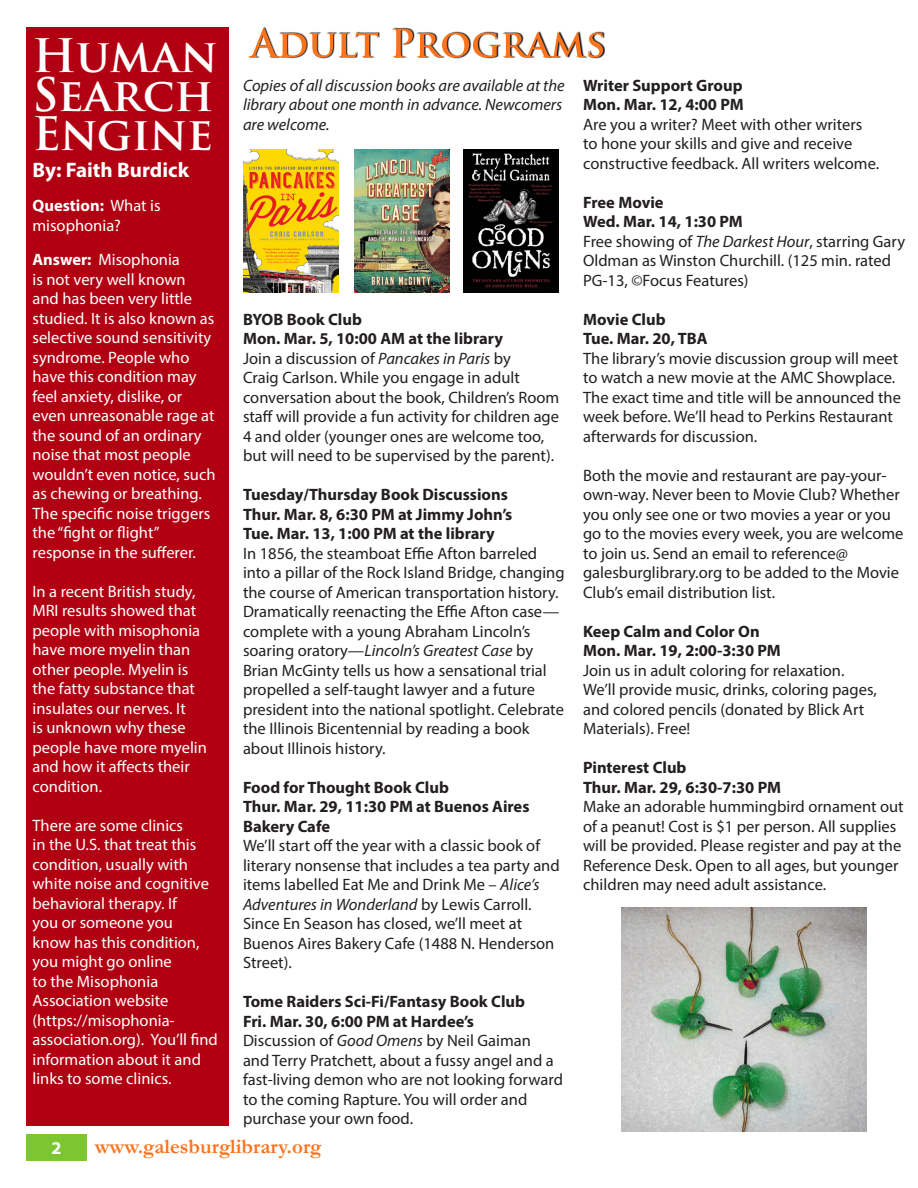
<style>
.page{position:relative;width:918px;height:1188px;background:#fff}
.page>*{position:absolute;margin:0;border:0;box-sizing:border-box;transform-origin:0 0}
.Head_2_reverse{font:700 45px/39px "Trajan Pro";letter-spacing:-.01em;color:#fff;text-align:justify}
.t1{font:700 21px "Garamond";color:#fb731c}
.Body{font:700 21px "Myriad Pro";color:#fff}
.t2{font:700 18px "Myriad Pro";color:#fff}
.Body-2{font:16.5px/19.5px "Myriad Pro";color:#231f20}
.Body-3{font:16.5px/19.5px "Myriad Pro";color:#fff}
.Body-4{font:700 16.5px/19.5px "Myriad Pro";color:#231f20}
.Body-5{font:italic 16.5px/19.5px "Myriad Pro";color:#231f20}
.s1{font-weight:700}
.s2{font-style:italic}
</style>
<div class="page">
<div style="left:26px;top:1134px;width:61px;height:27px;background:#7cc731"></div>
<div style="left:26px;top:27px;width:203px;height:1099px;background:#b10011"></div>
<svg style="left:249px;top:27px;width:356px;height:31px"></svg>
<svg style="left:249px;top:28px;width:354px;height:29px"></svg>
<img style="left:243px;top:149px;width:95px;height:143px">
<img style="left:354px;top:149px;width:95px;height:143px">
<img style="left:464px;top:149px;width:95px;height:143px">
<img style="left:622px;top:907px;width:244px;height:225px">
<p class="Head_2_reverse" style="left:33px;top:36px;width:187px">Human Search Engine</p>
<p class="Body" style="left:33px;top:156px;width:158px">By: Faith Burdick</p>
<p class="Body-3" style="left:33px;top:195px;width:130px"><span class="s1">Question:</span> What is misophonia?</p>
<p class="Body-3" style="left:33px;top:249px;width:185px"><span class="s1">Answer:</span> Misophonia<br>is not very well known and has been very little studied. It is also known as selective sound sensitivity syndrome. People who have this condition may feel anxiety, dislike, or even unreasonable rage at the sound of an ordinary noise that most people wouldn’t even notice, such as chewing or breathing.<br>The specific noise triggers the “fight or flight” response in the sufferer.</p>
<p class="Body-3" style="left:33px;top:581px;width:176px">In a recent British study,<br>MRI results showed that people with misophonia have more myelin than other people. Myelin is the fatty substance that insulates our nerves. It<br>is unknown why these people have more myelin and how it affects their condition.</p>
<p class="Body-3" style="left:33px;top:815px;width:187px">There are some clinics<br>in the U.S. that treat this condition, usually with white noise and cognitive behavioral therapy. If<br>you or someone you<br>know has this condition, you might go online<br>to the Misophonia<br>Association website (https://misophonia&shy;association.org). You’ll find information about it and links to some clinics.</p>
<p class="Body-5" style="left:243px;top:75px;width:323px">Copies of all discussion books are available at the library about one month in advance. Newcomers are welcome.</p>
<p class="Body-4" style="left:243px;top:309px;width:120px">BYOB Book Club</p>
<p class="Body-4" style="left:243px;top:328px;width:262px">Mon. Mar. 5, 10:00 AM at the library</p>
<p class="Body-2" style="left:243px;top:348px;width:318px">Join a discussion of <span class="s2">Pancakes in Paris</span> by<br>Craig Carlson. While you engage in adult conversation about the book, Children’s Room staff will provide a fun activity for children age 4 and older (younger ones are welcome too, but will need to be supervised by the parent).</p>
<p class="Body-4" style="left:243px;top:484px;width:266px">Tuesday/Thursday Book Discussions</p>
<p class="Body-4" style="left:243px;top:504px;width:271px">Thur. Mar. 8, 6:30 PM at Jimmy John’s</p>
<p class="Body-4" style="left:243px;top:523px;width:253px">Tue. Mar. 13, 1:00 PM at the library</p>
<p class="Body-2" style="left:243px;top:543px;width:323px">In 1856, the steamboat Effie Afton barreled into a pillar of the Rock Island Bridge, changing the course of American transportation history.<br>Dramatically reenacting the Effie Afton case— complete with a young Abraham Lincoln’s soaring oratory—<span class="s2">Lincoln’s Greatest Case</span> by Brian McGinty tells us how a sensational trial propelled a self-taught lawyer and a future president into the national spotlight. Celebrate the Illinois Bicentennial by reading a book about Illinois history.</p>
<p class="Body-4" style="left:243px;top:777px;width:208px">Food for Thought Book Club</p>
<p class="Body-4" style="left:243px;top:796px;width:288px">Thur. Mar. 29, 11:30 PM at Buenos Aires<br>Bakery Cafe</p>
<p class="Body-2" style="left:243px;top:836px;width:318px">We’ll start off the year with a classic book of literary nonsense that includes a tea party and items labelled Eat Me and Drink Me – <span class="s2">Alice’s Adventures in Wonderland</span> by Lewis Carroll.<br>Since En Season has closed, we’ll meet at Buenos Aires Bakery Cafe (1488 N. Henderson Street).</p>
<p class="Body-4" style="left:243px;top:991px;width:284px">Tome Raiders Sci-Fi/Fantasy Book Club</p>
<p class="Body-4" style="left:243px;top:1011px;width:232px">Fri. Mar. 30, 6:00 PM at Hardee’s</p>
<p class="Body-2" style="left:243px;top:1031px;width:322px">Discussion of <span class="s2">Good Omens</span> by Neil Gaiman<br>and Terry Pratchett, about a fussy angel and a fast-living demon who are not looking forward to the coming Rapture. You will order and purchase your own food.</p>
<p class="t2" style="left:51px;top:1137px;width:11px">2</p>
<p class="t1" style="left:95px;top:1132px;width:228px">www.galesburglibrary.org</p>
<p class="Body-4" style="left:583px;top:75px;width:161px">Writer Support Group</p>
<p class="Body-4" style="left:583px;top:94px;width:162px">Mon. Mar. 12, 4:00 PM</p>
<p class="Body-2" style="left:583px;top:114px;width:298px">Are you a writer? Meet with other writers to hone your skills and give and receive constructive feedback. All writers welcome.</p>
<p class="Body-4" style="left:583px;top:192px;width:82px">Free Movie</p>
<p class="Body-4" style="left:583px;top:211px;width:161px">Wed. Mar. 14, 1:30 PM</p>
<p class="Body-2" style="left:583px;top:231px;width:324px">Free showing of <span class="s2">The Darkest Hour</span>, starring Gary<br>Oldman as Winston Churchill. (125 min. rated<br>PG-13, ©Focus Features)</p>
<p class="Body-4" style="left:583px;top:309px;width:84px">Movie Club</p>
<p class="Body-4" style="left:583px;top:328px;width:126px">Tue. Mar. 20, TBA</p>
<p class="Body-2" style="left:583px;top:348px;width:319px">The library’s movie discussion group will meet to watch a new movie at the AMC Showplace.<br>The exact time and title will be announced the week before. We’ll head to Perkins Restaurant afterwards for discussion.</p>
<p class="Body-2" style="left:583px;top:465px;width:322px">Both the movie and restaurant are pay-your&shy;own-way. Never been to Movie Club? Whether you only see one or two movies a year or you go to the movies every week, you are welcome to join us. Send an email to reference@ galesburglibrary.org to be added to the Movie Club’s email distribution list.</p>
<p class="Body-4" style="left:583px;top:621px;width:178px">Keep Calm and Color On</p>
<p class="Body-4" style="left:583px;top:640px;width:199px">Mon. Mar. 19, 2:00-3:30 PM</p>
<p class="Body-2" style="left:583px;top:660px;width:295px">Join us in adult coloring for relaxation.<br>We’ll provide music, drinks, coloring pages, and colored pencils (donated by Blick Art Materials). Free!</p>
<p class="Body-4" style="left:583px;top:757px;width:105px">Pinterest Club</p>
<p class="Body-4" style="left:583px;top:777px;width:199px">Thur. Mar. 29, 6:30-7:30 PM</p>
<p class="Body-2" style="left:583px;top:797px;width:322px">Make an adorable hummingbird ornament out of a peanut! Cost is $1 per person. All supplies will be provided. Please register and pay at the Reference Desk. Open to all ages, but younger children may need adult assistance.</p>
</div>
